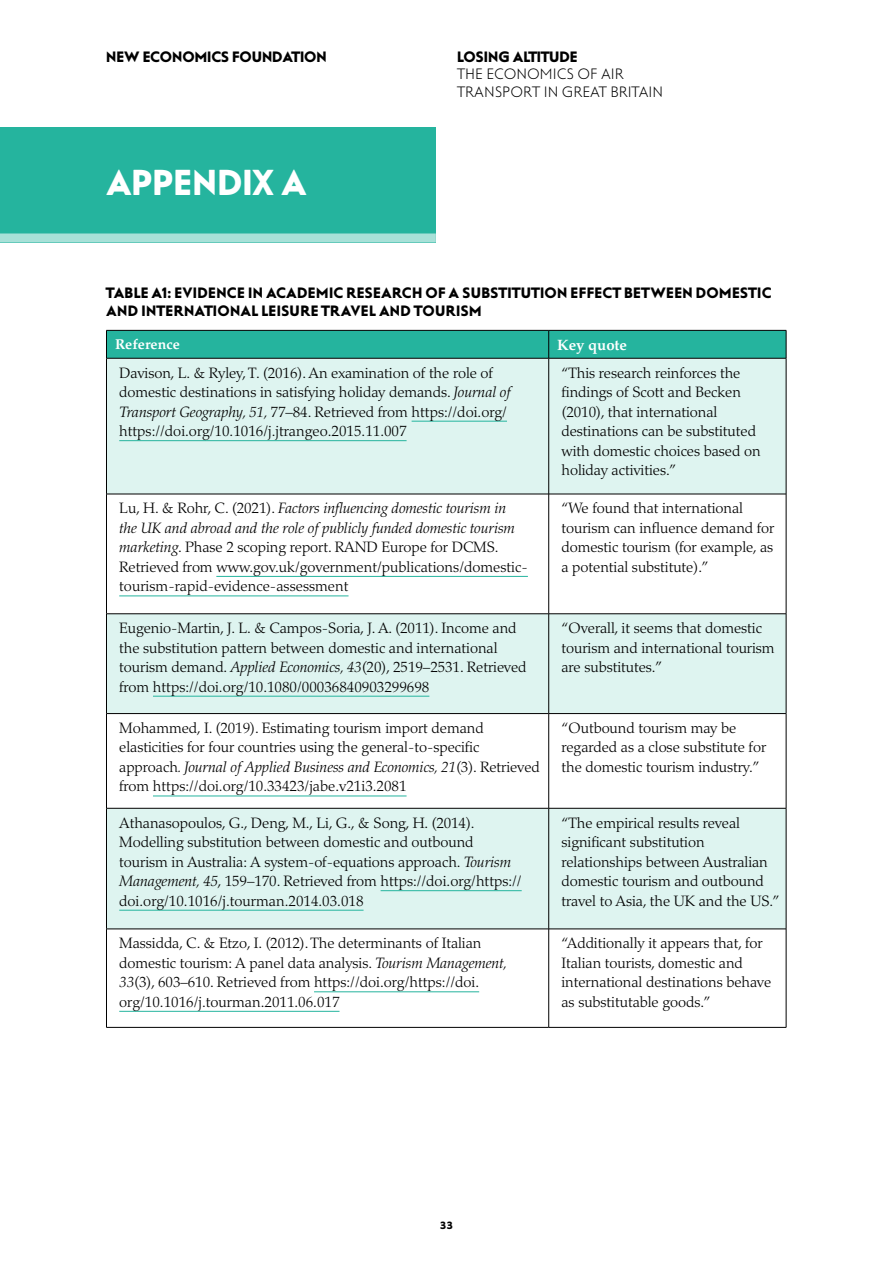
<style>
.page{position:relative;width:893px;height:1263px;background:#fff}
.page>*{position:absolute;margin:0;border:0;box-sizing:border-box;transform-origin:0 0}
.Newchapter_top{font:36px "Steagal Bo";color:#fff}
.TABLE_BODY{font:300 15px/19.5px "Palatino LT Std";letter-spacing:-.005em;color:#000}
.TABLE_BODY-2{font:italic 300 15px/19.5px "Palatino LT Std";letter-spacing:-.005em;color:#000}
.FIGURE_HEAD{font:15px/18px "Steagal Bo";letter-spacing:.02em;color:#000}
.t1{font:15px/17.2px "Steagal Li";color:#000}
.FIGURE_HEAD-2{font:15px "Steagal Bo";color:#000}
.BODY{font:700 15px "Palatino LT Std";letter-spacing:-.005em;color:#fff}
.t2{font:700 14.25px "Palatino LT Std";color:#fff}
.t3{font:10.5px "Steagal Bo";color:#000}
.s1{font-style:italic}
.s2{font-family:"Palatino"}
.s3{font-style:normal}
.s4{font-family:"Palatino";font-style:normal}
</style>
<div class="page">
<div style="left:0;top:127px;width:436px;height:115px;background:#25b49e"></div>
<div style="left:0;top:233px;width:436px;height:9px;background:#a8e1d8"></div>
<div style="left:107px;top:359px;width:679px;height:135px;background:#def4f0"></div>
<svg style="left:107px;top:495px;width:679px;height:532px"></svg>
<hr style="left:106px;top:358px;width:443px;height:1px;background:#000">
<hr style="left:549px;top:358px;width:237px;height:1px;background:#000">
<hr style="left:106px;top:494px;width:442px;height:1px;background:#000">
<hr style="left:549px;top:494px;width:237px;height:1px;background:#000">
<hr style="left:106px;top:613px;width:442px;height:1px;background:#000">
<hr style="left:549px;top:613px;width:237px;height:1px;background:#000">
<hr style="left:106px;top:713px;width:442px;height:1px;background:#000">
<hr style="left:549px;top:713px;width:237px;height:1px;background:#000">
<hr style="left:106px;top:808px;width:442px;height:1px;background:#000">
<hr style="left:549px;top:808px;width:237px;height:1px;background:#000">
<hr style="left:106px;top:929px;width:442px;height:1px;background:#000">
<hr style="left:549px;top:929px;width:237px;height:1px;background:#000">
<svg style="left:106px;top:330px;width:681px;height:28px;background:#23ac97"></svg>
<hr style="left:106px;top:358px;width:1px;height:136px;background:#000">
<hr style="left:106px;top:494px;width:1px;height:120px;background:#000">
<hr style="left:106px;top:614px;width:1px;height:99px;background:#000">
<hr style="left:106px;top:714px;width:1px;height:94px;background:#000">
<hr style="left:106px;top:808px;width:1px;height:121px;background:#000">
<hr style="left:106px;top:929px;width:1px;height:98px;background:#000">
<hr style="left:106px;top:1027px;width:443px;height:1px;background:#000">
<hr style="left:549px;top:1027px;width:237px;height:1px;background:#000">
<hr style="left:548px;top:358px;width:1px;height:136px;background:#000">
<hr style="left:786px;top:358px;width:1px;height:136px;background:#000">
<hr style="left:548px;top:494px;width:1px;height:120px;background:#000">
<hr style="left:786px;top:494px;width:1px;height:120px;background:#000">
<hr style="left:548px;top:614px;width:1px;height:99px;background:#000">
<hr style="left:786px;top:614px;width:1px;height:99px;background:#000">
<hr style="left:548px;top:713px;width:1px;height:95px;background:#000">
<hr style="left:786px;top:713px;width:1px;height:95px;background:#000">
<hr style="left:548px;top:808px;width:1px;height:121px;background:#000">
<hr style="left:786px;top:808px;width:1px;height:121px;background:#000">
<hr style="left:548px;top:929px;width:1px;height:98px;background:#000">
<hr style="left:786px;top:929px;width:1px;height:98px;background:#000">
<hr style="left:412px;top:421px;width:95px;height:1px;background:#25b49e">
<hr style="left:119px;top:440px;width:288px;height:1px;background:#25b49e">
<hr style="left:216px;top:576px;width:312px;height:1px;background:#25b49e">
<hr style="left:119px;top:595px;width:230px;height:1px;background:#25b49e">
<hr style="left:153px;top:696px;width:276px;height:1px;background:#25b49e">
<hr style="left:153px;top:795px;width:254px;height:1px;background:#25b49e">
<hr style="left:381px;top:890px;width:141px;height:1px;background:#25b49e">
<hr style="left:119px;top:910px;width:245px;height:1px;background:#25b49e">
<hr style="left:314px;top:991px;width:165px;height:1px;background:#25b49e">
<hr style="left:119px;top:1011px;width:220px;height:1px;background:#25b49e">
<p class="FIGURE_HEAD-2" style="left:106px;top:48px;width:222px">NEW ECONOMICS FOUNDATION</p>
<p class="Newchapter_top" style="left:106px;top:162px;width:201px">APPENDIX A</p>
<p class="FIGURE_HEAD-2" style="left:457px;top:48px;width:122px">LOSING ALTITUDE</p>
<p class="t1" style="left:457px;top:66px;width:207px">THE ECONOMICS OF AIR<br>TRANSPORT IN GREAT BRITAIN</p>
<h2 class="FIGURE_HEAD" style="left:106px;top:284px;width:666px">TABLE A1: EVIDENCE IN ACADEMIC RESEARCH OF A SUBSTITUTION EFFECT BETWEEN DOMESTIC<br>AND INTERNATIONAL LEISURE TRAVEL AND TOURISM</h2>
<p class="t2" style="left:115px;top:336px;width:66px">Reference</p>
<p class="BODY" style="left:557px;top:336px;width:71px">Key quote</p>
<p class="TABLE_BODY" style="left:119px;top:363px;width:393px">Davison, L. &amp; Ryley, T. (2016). An examination of the role of domestic destinations in satisfying holiday demands. <span class="s1">Journal of Transport Geography, 51,</span> 77–84. Retrieved from <span class="s2">https://doi.org/ https://doi.org/10.1016/j.jtrangeo.2015.11.007</span></p>
<p class="TABLE_BODY" style="left:561px;top:363px;width:201px">“This research reinforces the findings of Scott and Becken (2010), that international destinations can be substituted with domestic choices based on holiday activities.”</p>
<p class="TABLE_BODY-2" style="left:119px;top:499px;width:410px"><span class="s3">Lu, H. &amp; Rohr, C. (2021).</span> Factors influencing domestic tourism in the UK and abroad and the role of publicly funded domestic tourism marketing<span class="s3">. Phase 2 scoping report. RAND Europe for DCMS.<br>Retrieved from</span> <span class="s4">www.gov.uk/government/publications/domestic&shy;tourism-rapid-evidence-assessment</span></p>
<p class="TABLE_BODY" style="left:561px;top:499px;width:214px">“We found that international tourism can influence demand for domestic tourism (for example, as a potential substitute).”</p>
<p class="TABLE_BODY" style="left:119px;top:619px;width:409px">Eugenio-Martin, J. L. &amp; Campos-Soria, J. A. (2011). Income and the substitution pattern between domestic and international tourism demand. <span class="s1">Applied Economics, 43</span>(20), 2519–2531. Retrieved from <span class="s2">https://doi.org/10.1080/00036840903299698</span></p>
<p class="TABLE_BODY" style="left:561px;top:619px;width:215px">“Overall, it seems that domestic tourism and international tourism are substitutes.”</p>
<p class="TABLE_BODY" style="left:119px;top:718px;width:422px">Mohammed, I. (2019). Estimating tourism import demand elasticities for four countries using the general-to-specific approach<span class="s1">. Journal of Applied Business and Economics, 21</span>(3). Retrieved from <span class="s2">https://doi.org/10.33423/jabe.v21i3.2081</span></p>
<p class="TABLE_BODY" style="left:561px;top:718px;width:206px">“Outbound tourism may be regarded as a close substitute for the domestic tourism industry.”</p>
<p class="TABLE_BODY" style="left:119px;top:813px;width:404px">Athanasopoulos, G., Deng, M., Li, G., &amp; Song, H. (2014).<br>Modelling substitution between domestic and outbound tourism in Australia: A system-of-equations approach. <span class="s1">Tourism Management, 45</span>, 159–170. Retrieved from <span class="s2">https://doi.org/https:// doi.org/10.1016/j.tourman.2014.03.018</span></p>
<p class="TABLE_BODY" style="left:561px;top:813px;width:220px">“The empirical results reveal significant substitution relationships between Australian domestic tourism and outbound travel to Asia, the UK and the US.”</p>
<p class="TABLE_BODY" style="left:119px;top:934px;width:390px">Massidda, C. &amp; Etzo, I. (2012). The determinants of Italian domestic tourism: A panel data analysis. <span class="s1">Tourism Management, 33</span>(3), 603–610. Retrieved from <span class="s2">https://doi.org/https://doi. org/10.1016/j.tourman.2011.06.017</span></p>
<p class="TABLE_BODY" style="left:561px;top:934px;width:211px">“Additionally it appears that, for<br>Italian tourists, domestic and international destinations behave as substitutable goods.”</p>
<p class="t3" style="left:440px;top:1219px;width:14px">33</p>
</div>
